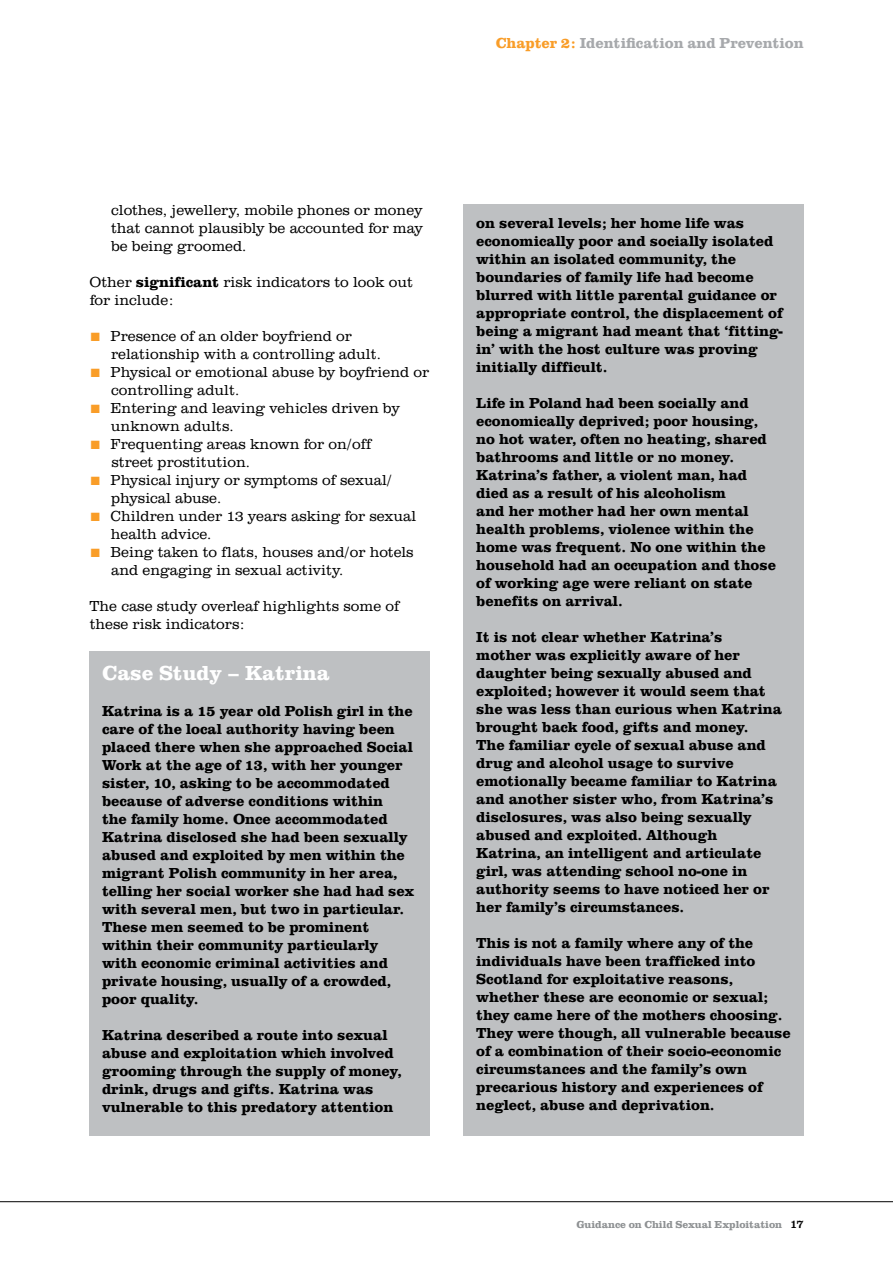
<style>
.page{position:relative;width:893px;height:1263px;background:#fff}
.page>*{position:absolute;margin:0;border:0;box-sizing:border-box;transform-origin:0 0}
.t1{font:700 21px "URW Clarendon TOT";color:#fff}
.t2{font:700 15px/18px "URW Clarendon TOT";color:#000}
.t3{font:300 15px/18px "URW Clarendon TOT";color:#000}
.t4{font:700 15px "URW Clarendon TOT";color:#a7a9ac}
.t5{font:700 10.5px "URW Clarendon TOT";color:#8e9193}
.s1{color:#f99d28}
.s2{font-weight:700}
.s3{font-weight:400;font-size:12px;color:#000}
</style>
<div class="page">
<hr style="left:0;top:1201px;width:893px;height:1px;background:#000">
<div style="left:89px;top:651px;width:340px;height:484px;background:#bec0c2"></div>
<div style="left:463px;top:204px;width:341px;height:931px;background:#bec0c2"></div>
<p class="t4" style="left:496px;top:34px;width:309px"><span class="s1">Chapter 2:</span> Identification and Prevention</p>
<p class="t3" style="left:111px;top:201px;width:313px;text-align:justify">clothes, jewellery, mobile phones or money that cannot plausibly be accounted for may be being groomed.</p>
<p class="t3" style="left:89px;top:273px;width:325px">Other <span class="s2">significant</span> risk indicators to look out for include:</p>
<p class="t3" style="left:111px;top:327px;width:271px;text-indent:-20px"><span class="s1">■</span> Presence of an older boyfriend or relationship with a controlling adult.</p>
<p class="t3" style="left:111px;top:363px;width:319px;text-indent:-21px"><span class="s1">■</span> Physical or emotional abuse by boyfriend or controlling adult.</p>
<p class="t3" style="left:111px;top:399px;width:291px;text-indent:-20px"><span class="s1">■</span> Entering and leaving vehicles driven by unknown adults.</p>
<p class="t3" style="left:111px;top:435px;width:261px;text-indent:-21px"><span class="s1">■</span> Frequenting areas known for on/off street prostitution.</p>
<p class="t3" style="left:111px;top:471px;width:282px;text-indent:-20px"><span class="s1">■</span> Physical injury or symptoms of sexual/ physical abuse.</p>
<p class="t3" style="left:111px;top:507px;width:307px;text-indent:-20px"><span class="s1">■</span> Children under 13 years asking for sexual health advice.</p>
<p class="t3" style="left:111px;top:543px;width:304px;text-indent:-21px"><span class="s1">■</span> Being taken to flats, houses and/or hotels and engaging in sexual activity.</p>
<p class="t3" style="left:90px;top:597px;width:311px">The case study overleaf highlights some of these risk indicators:</p>
<h1 class="t1" style="left:102px;top:661px;width:229px">Case Study – Katrina</h1>
<p class="t2" style="left:102px;top:702px;width:314px">Katrina is a 15 year old Polish girl in the care of the local authority having been placed there when she approached Social Work at the age of 13, with her younger sister, 10, asking to be accommodated because of adverse conditions within<br>the family home. Once accommodated Katrina disclosed she had been sexually abused and exploited by men within the migrant Polish community in her area, telling her social worker she had had sex with several men, but two in particular.<br>These men seemed to be prominent within their community particularly with economic criminal activities and private housing, usually of a crowded, poor quality.</p>
<p class="t2" style="left:102px;top:1026px;width:301px">Katrina described a route into sexual abuse and exploitation which involved grooming through the supply of money, drink, drugs and gifts. Katrina was vulnerable to this predatory attention</p>
<p class="t2" style="left:476px;top:215px;width:308px">on several levels; her home life was economically poor and socially isolated within an isolated community, the boundaries of family life had become blurred with little parental guidance or appropriate control, the displacement of being a migrant had meant that ‘fitting&shy;in’ with the host culture was proving initially difficult.</p>
<p class="t2" style="left:476px;top:395px;width:301px">Life in Poland had been socially and economically deprived; poor housing, no hot water, often no heating, shared bathrooms and little or no money.<br>Katrina’s father, a violent man, had died as a result of his alcoholism<br>and her mother had her own mental health problems, violence within the home was frequent. No one within the household had an occupation and those of working age were reliant on state benefits on arrival.</p>
<p class="t2" style="left:476px;top:629px;width:307px">It is not clear whether Katrina’s<br>mother was explicitly aware of her daughter being sexually abused and exploited; however it would seem that she was less than curious when Katrina brought back food, gifts and money.<br>The familiar cycle of sexual abuse and drug and alcohol usage to survive emotionally became familiar to Katrina and another sister who, from Katrina’s disclosures, was also being sexually abused and exploited. Although Katrina, an intelligent and articulate girl, was attending school no-one in authority seems to have noticed her or her family’s circumstances.</p>
<p class="t2" style="left:476px;top:935px;width:316px">This is not a family where any of the individuals have been trafficked into Scotland for exploitative reasons, whether these are economic or sexual; they came here of the mothers choosing.<br>They were though, all vulnerable because of a combination of their socio-economic circumstances and the family’s own precarious history and experiences of neglect, abuse and deprivation.</p>
<p class="t5" style="left:576px;top:1218px;width:229px">Guidance on Child Sexual Exploitation <span class="s3">17</span></p>
</div>
